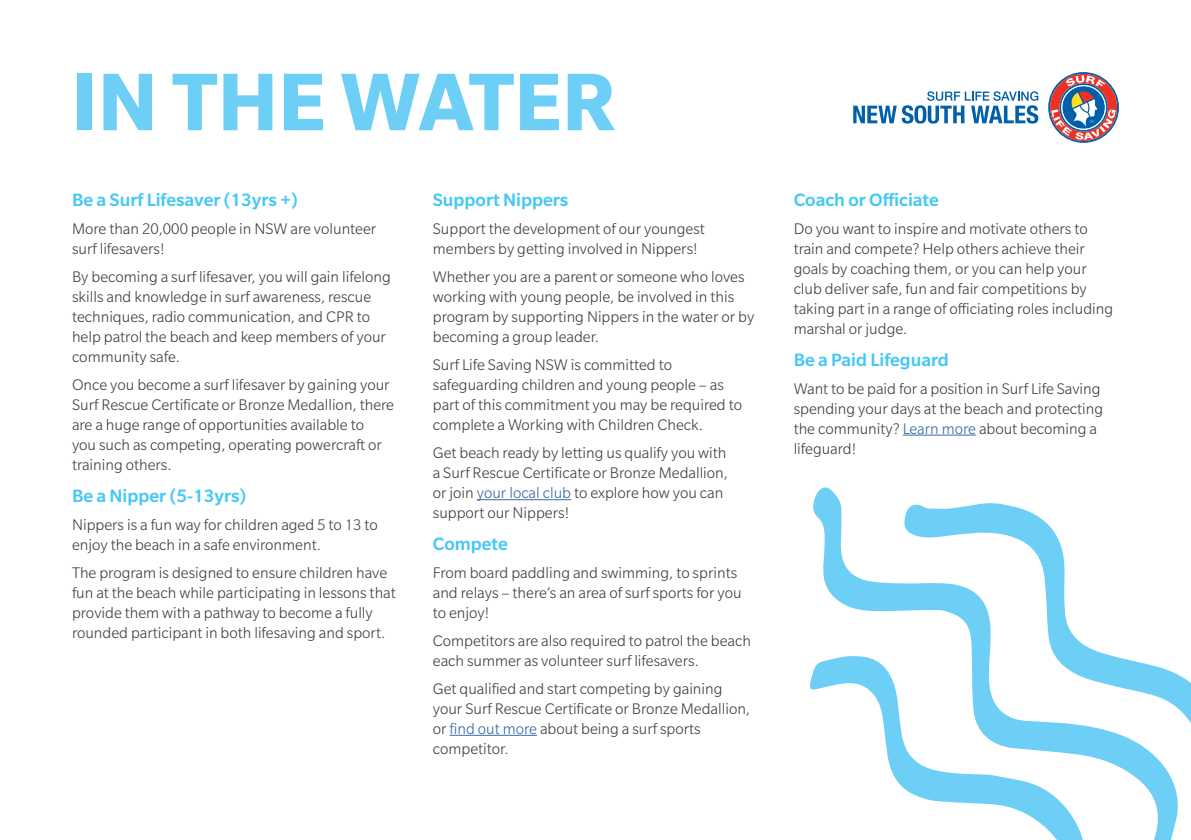
<style>
.page{position:relative;width:1191px;height:840px;background:#fff}
.page>*{position:absolute;margin:0;border:0;box-sizing:border-box;transform-origin:0 0}
.t1{font:700 88.8px "Slate Std";color:#6dcff6}
.t2{font:500 19.4px "Slate Std";color:#44c8f5}
.t3{font:300 16.8px/20px "Slate Std";color:#414042}
.s1{color:#3a68a5}
</style>
<div class="page">
<svg style="left:810px;top:487px;width:381px;height:352px"></svg>
<hr style="left:477px;top:499px;width:94px;height:1px;background:#3a68a5">
<hr style="left:449px;top:734px;width:88px;height:1px;background:#3a68a5">
<hr style="left:902px;top:434px;width:74px;height:1px;background:#3a68a5">
<svg style="left:1048px;top:72px;width:71px;height:71px"></svg>
<svg style="left:853px;top:91px;width:185px;height:32px"></svg>
<h1 class="t1" style="left:72px;top:54px;width:545px">IN THE WATER</h1>
<p class="t2" style="left:72px;top:189px;width:227px">Be a Surf Lifesaver (13yrs +)</p>
<p class="t3" style="left:72px;top:218px;width:306px">More than 20,000 people in NSW are volunteer surf lifesavers!</p>
<p class="t3" style="left:72px;top:266px;width:320px">By becoming a surf lifesaver, you will gain lifelong skills and knowledge in surf awareness, rescue techniques, radio communication, and CPR to help patrol the beach and keep members of your community safe.</p>
<p class="t3" style="left:72px;top:374px;width:323px">Once you become a surf lifesaver by gaining your Surf Rescue Certificate or Bronze Medallion, there are a huge range of opportunities available to<br>you such as competing, operating powercraft or training others.</p>
<p class="t2" style="left:72px;top:485px;width:176px">Be a Nipper (5-13yrs)</p>
<p class="t3" style="left:72px;top:514px;width:307px">Nippers is a fun way for children aged 5 to 13 to enjoy the beach in a safe environment.</p>
<p class="t3" style="left:72px;top:562px;width:325px">The program is designed to ensure children have fun at the beach while participating in lessons that provide them with a pathway to become a fully rounded participant in both lifesaving and sport.</p>
<p class="t2" style="left:433px;top:189px;width:137px">Support Nippers</p>
<p class="t3" style="left:433px;top:218px;width:274px">Support the development of our youngest members by getting involved in Nippers!</p>
<p class="t3" style="left:433px;top:266px;width:323px">Whether you are a parent or someone who loves working with young people, be involved in this program by supporting Nippers in the water or by becoming a group leader.</p>
<p class="t3" style="left:433px;top:354px;width:311px">Surf Life Saving NSW is committed to safeguarding children and young people – as part of this commitment you may be required to complete a Working with Children Check.</p>
<p class="t3" style="left:433px;top:442px;width:297px">Get beach ready by letting us qualify you with a Surf Rescue Certificate or Bronze Medallion, or join <span class="s1">your local club</span> to explore how you can support our Nippers!</p>
<p class="t2" style="left:433px;top:533px;width:77px">Compete</p>
<p class="t3" style="left:433px;top:562px;width:310px">From board paddling and swimming, to sprints and relays – there’s an area of surf sports for you to enjoy!</p>
<p class="t3" style="left:433px;top:630px;width:320px">Competitors are also required to patrol the beach each summer as volunteer surf lifesavers.</p>
<p class="t3" style="left:433px;top:678px;width:319px">Get qualified and start competing by gaining your Surf Rescue Certificate or Bronze Medallion, or <span class="s1">find out more</span> about being a surf sports competitor.</p>
<p class="t2" style="left:793px;top:189px;width:147px">Coach or Officiate</p>
<p class="t3" style="left:793px;top:218px;width:321px">Do you want to inspire and motivate others to train and compete? Help others achieve their goals by coaching them, or you can help your club deliver safe, fun and fair competitions by taking part in a range of officiating roles including marshal or judge.</p>
<p class="t2" style="left:793px;top:349px;width:157px">Be a Paid Lifeguard</p>
<p class="t3" style="left:793px;top:378px;width:311px">Want to be paid for a position in Surf Life Saving spending your days at the beach and protecting the community? <span class="s1">Learn more</span> about becoming a lifeguard!</p>
</div>
